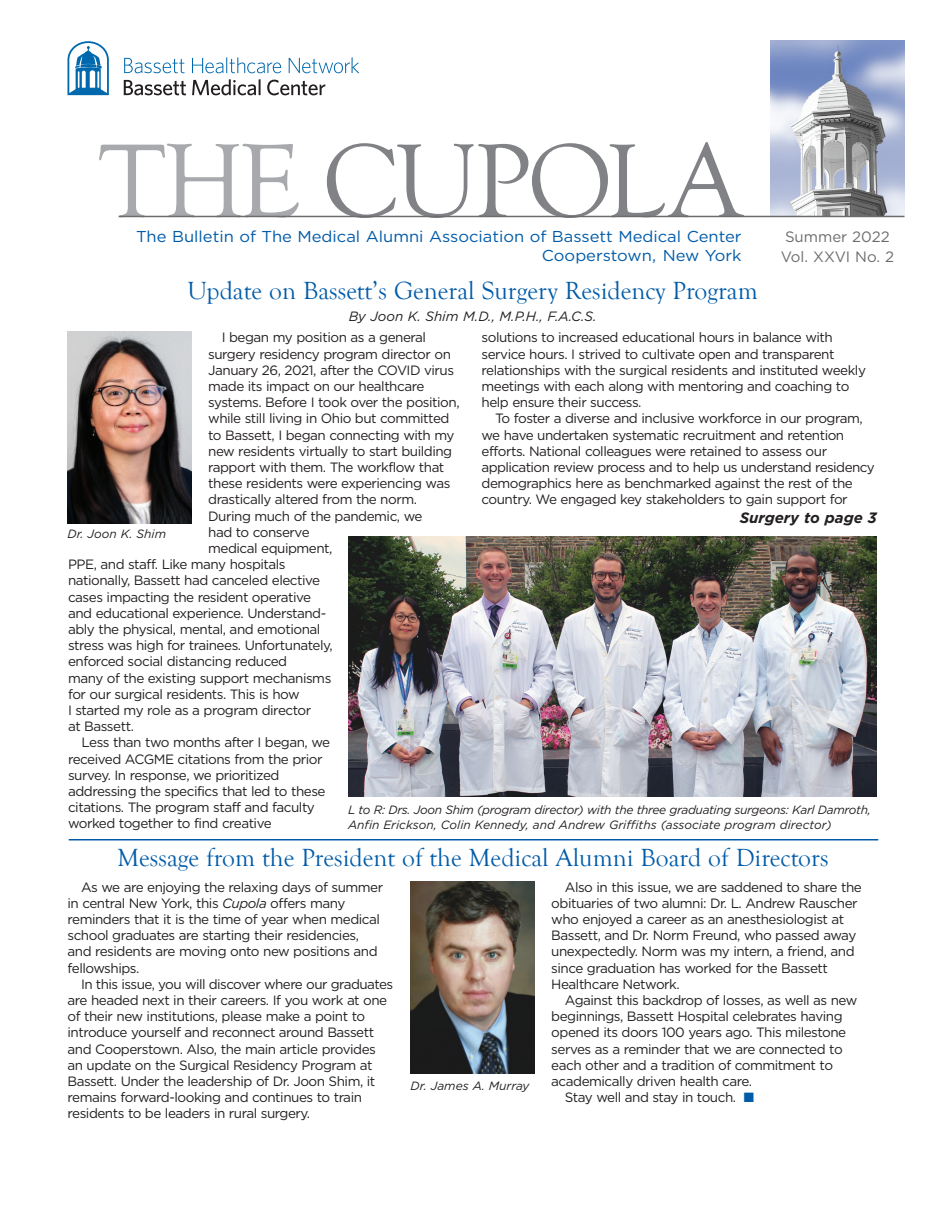
<style>
.page{position:relative;width:945px;height:1215px;background:#fff}
.page>*{position:absolute;margin:0;border:0;box-sizing:border-box;transform-origin:0 0}
.t1{font:108px "Goudy Old Style T";letter-spacing:-.04em;color:#808285}
.t2{font:25.5px "Goudy Old Style T";color:#015ba9}
.t3{font:15.75px/18.9px "Gotham";color:#015ba9;text-align:right;scale:1.05 1}
.t4{font:15px/19.5px "Gotham";color:#6c6d70}
.t5{font:italic 700 15px "Gotham";color:#231f20}
.t6{font:13.5px/16.2px "Gotham";letter-spacing:-.035em;color:#231f20}
.t7{font:italic 13.5px "Gotham";color:#231f20}
.t8{font:italic 12px/14.4px "Gotham";letter-spacing:-.03em;color:#231f20}
.t9{font:italic 12px "Gotham";letter-spacing:-.01em;color:#231f20}
.s1{color:#a8a9ad}
.s2{font-style:italic}
.s3{color:#015ba9}
</style>
<div class="page">
<svg style="left:124px;top:58px;width:61px;height:15px"></svg>
<svg style="left:192px;top:57px;width:89px;height:16px"></svg>
<svg style="left:289px;top:57px;width:70px;height:16px"></svg>
<svg style="left:124px;top:80px;width:62px;height:15px"></svg>
<svg style="left:192px;top:79px;width:69px;height:16px"></svg>
<svg style="left:267px;top:80px;width:59px;height:15px"></svg>
<svg style="left:68px;top:41px;width:41px;height:54px"></svg>
<hr style="left:69px;top:839px;width:809px;height:1px;background:#015ba9">
<img style="left:770px;top:40px;width:134px;height:176px">
<hr style="left:119px;top:216px;width:785px;height:1px;background:#6c6d70">
<img style="left:411px;top:881px;width:124px;height:192px">
<img style="left:68px;top:332px;width:124px;height:192px">
<img style="left:348px;top:536px;width:529px;height:261px">
<p class="t1" style="left:99px;top:120px;width:644px"><span class="s1">THE</span> CUPOLA</p>
<p class="t3" style="left:136px;top:228px;width:578px">The Bulletin of The Medical Alumni Association of Bassett Medical Center<br>Cooperstown, New York</p>
<p class="t4" style="left:781px;top:228px;width:115px">Summer 2022<br>Vol. XXVI No. 2</p>
<p class="t2" style="left:188px;top:276px;width:572px">Update on Bassett’s General Surgery Residency Program</p>
<p class="t7" style="left:349px;top:312px;width:249px">By Joon K. Shim M.D., M.P.H., F.A.C.S.</p>
<p class="t6" style="left:222px;top:330px;width:206px">I began my position as a general</p>
<p class="t6" style="left:208px;top:347px;width:244px">surgery residency program director on</p>
<p class="t6" style="left:208px;top:363px;width:247px">January 26, 2021, after the COVID virus</p>
<p class="t6" style="left:208px;top:379px;width:218px">made its impact on our healthcare</p>
<p class="t6" style="left:208px;top:395px;width:253px">systems. Before I took over the position,</p>
<p class="t6" style="left:208px;top:411px;width:243px">while still living in Ohio but committed</p>
<p class="t6" style="left:208px;top:428px;width:248px">to Bassett, I began connecting with my</p>
<p class="t6" style="left:208px;top:444px;width:246px">new residents virtually to start building</p>
<p class="t6" style="left:208px;top:460px;width:238px">rapport with them. The workflow that</p>
<p class="t6" style="left:208px;top:476px;width:244px">these residents were experiencing was</p>
<p class="t6" style="left:208px;top:492px;width:210px">drastically altered from the norm.</p>
<p class="t6" style="left:208px;top:509px;width:216px">During much of the pandemic, we</p>
<p class="t6" style="left:208px;top:525px;width:103px">had to conserve</p>
<p class="t6" style="left:208px;top:541px;width:126px">medical equipment,</p>
<p class="t6" style="left:68px;top:557px;width:219px">PPE, and staff. Like many hospitals</p>
<p class="t6" style="left:68px;top:573px;width:254px">nationally, Bassett had canceled elective</p>
<p class="t6" style="left:68px;top:590px;width:245px">cases impacting the resident operative</p>
<p class="t6" style="left:68px;top:606px;width:260px">and educational experience. Understand-</p>
<p class="t6" style="left:68px;top:622px;width:254px">ably the physical, mental, and emotional</p>
<p class="t6" style="left:68px;top:638px;width:266px">stress was high for trainees. Unfortunately,</p>
<p class="t6" style="left:68px;top:654px;width:221px">enforced social distancing reduced</p>
<p class="t6" style="left:68px;top:671px;width:265px">many of the existing support mechanisms</p>
<p class="t6" style="left:68px;top:687px;width:233px">for our surgical residents. This is how</p>
<p class="t6" style="left:68px;top:703px;width:245px">I started my role as a program director</p>
<p class="t6" style="left:68px;top:719px;width:67px">at Bassett.</p>
<p class="t6" style="left:68px;top:735px;width:264px;text-indent:14px">Less than two months after I began, we received ACGME citations from the prior survey. In response, we prioritized addressing the specifics that led to these citations. The program staff and faculty worked together to find creative</p>
<p class="t6" style="left:482px;top:330px;width:386px">solutions to increased educational hours in balance with service hours. I strived to cultivate open and transparent relationships with the surgical residents and instituted weekly meetings with each along with mentoring and coaching to help ensure their success.</p>
<p class="t6" style="left:482px;top:411px;width:395px;text-indent:14px">To foster a diverse and inclusive workforce in our program, we have undertaken systematic recruitment and retention efforts. National colleagues were retained to assess our application review process and to help us understand residency demographics here as benchmarked against the rest of the country. We engaged key stakeholders to gain support for</p>
<p class="t5" style="left:740px;top:509px;width:139px">Surgery to page 3</p>
<p class="t9" style="left:68px;top:530px;width:100px">Dr. Joon K. Shim</p>
<p class="t8" style="left:348px;top:804px;width:524px">L to R: Drs. Joon Shim (program director) with the three graduating surgeons: Karl Damroth,<br>Anfin Erickson, Colin Kennedy, and Andrew Griffiths (associate program director)</p>
<p class="t2" style="left:117px;top:843px;width:713px">Message from the President of the Medical Alumni Board of Directors</p>
<p class="t6" style="left:68px;top:880px;width:317px;text-indent:13px">As we are enjoying the relaxing days of summer in central New York, this <span class="s2">Cupola</span> offers many reminders that it is the time of year when medical school graduates are starting their residencies, and residents are moving onto new positions and fellowships.</p>
<p class="t6" style="left:68px;top:977px;width:327px;text-indent:14px">In this issue, you will discover where our graduates are headed next in their careers. If you work at one of their new institutions, please make a point to introduce yourself and reconnect around Bassett and Cooperstown. Also, the main article provides an update on the Surgical Residency Program at Bassett. Under the leadership of Dr. Joon Shim, it remains forward-looking and continues to train residents to be leaders in rural surgery.</p>
<p class="t9" style="left:411px;top:1081px;width:120px">Dr. James A. Murray</p>
<p class="t6" style="left:551px;top:880px;width:312px;text-indent:14px">Also in this issue, we are saddened to share the obituaries of two alumni: Dr. L. Andrew Rauscher who enjoyed a career as an anesthesiologist at Bassett, and Dr. Norm Freund, who passed away unexpectedly. Norm was my intern, a friend, and since graduation has worked for the Bassett Healthcare Network.</p>
<p class="t6" style="left:551px;top:993px;width:307px;text-indent:13px">Against this backdrop of losses, as well as new beginnings, Bassett Hospital celebrates having opened its doors 100 years ago. This milestone serves as a reminder that we are connected to each other and a tradition of commitment to academically driven health care.</p>
<p class="t6" style="left:565px;top:1091px;width:191px">Stay well and stay in touch. <span class="s3">■</span></p>
</div>
